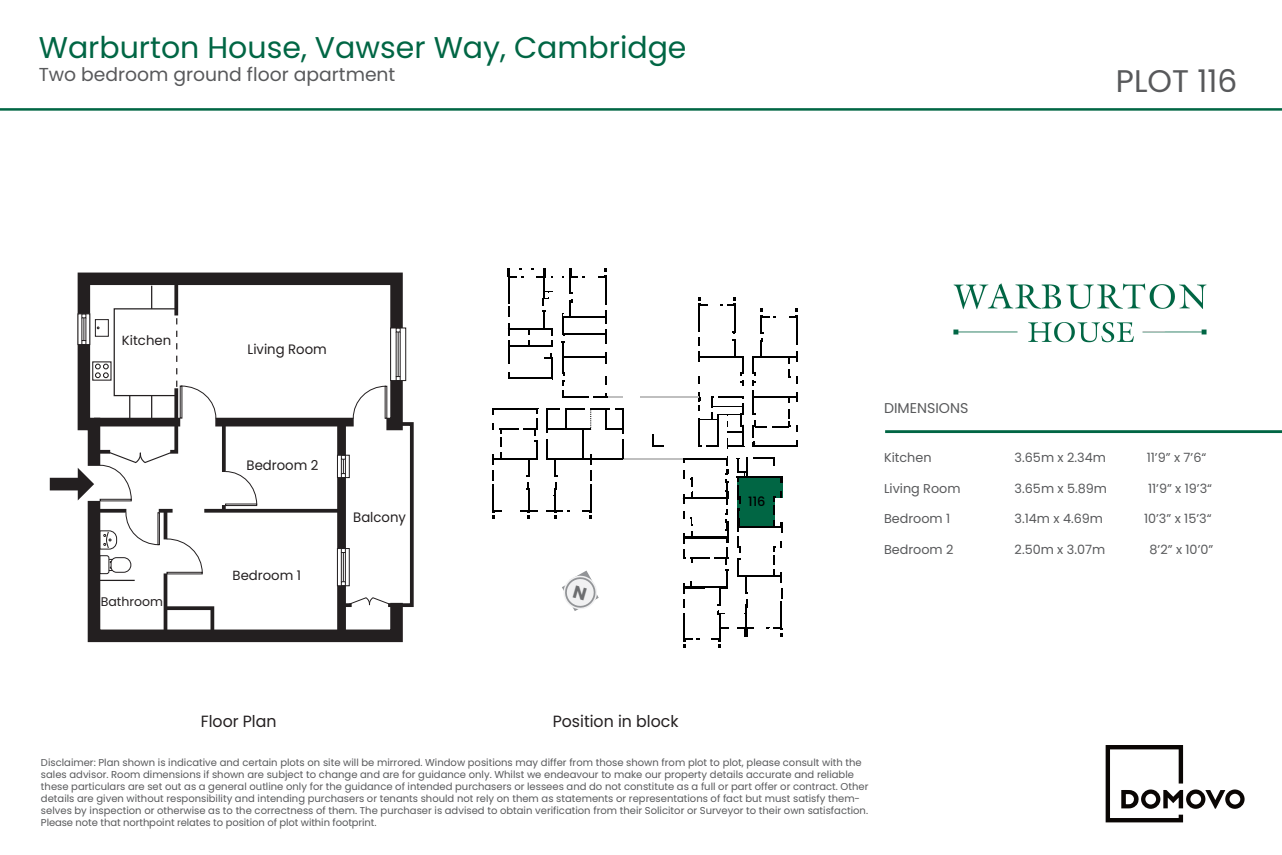
<style>
.page{position:relative;width:1282px;height:855px;background:#fff}
.page>*{position:absolute;margin:0;border:0;box-sizing:border-box;transform-origin:0 0}
.t1{font:31.25px "Poppins";color:#58595b}
.t2{font:30px "Poppins";color:#016644}
.t3{font:18.75px "Poppins";color:#58595b}
.t4{font:16.25px "Poppins";color:#231f20}
.t5{font:14.25px "Poppins";color:#58595b}
.t6{font:13.62px "Poppins";color:#231f20}
.t7{font:13.25px "Poppins";color:#231f20}
.t8{font:500 12.88px "Poppins";color:#000}
.t9{font:12.75px "Poppins";color:#58595b}
.t10{font:12.5px "Poppins";color:#231f20}
.t11{font:10px/12px "Poppins";color:#58595b}
</style>
<div class="page">
<hr style="left:0;top:108px;width:1281px;height:3px;background:#016644">
<hr style="left:885px;top:430px;width:396px;height:3px;background:#016644">
<svg style="left:1105px;top:745px;width:139px;height:77px"></svg>
<hr style="left:699px;top:356px;width:44px;height:2px;background:#000">
<svg style="left:698px;top:351px;width:2px;height:10px"></svg>
<svg style="left:698px;top:337px;width:2px;height:8px"></svg>
<hr style="left:698px;top:303px;width:2px;height:29px;background:#000">
<svg style="left:698px;top:297px;width:9px;height:9px"></svg>
<svg style="left:789px;top:308px;width:8px;height:37px"></svg>
<hr style="left:752px;top:356px;width:44px;height:2px;background:#000">
<svg style="left:788px;top:358px;width:2px;height:20px"></svg>
<svg style="left:698px;top:376px;width:2px;height:8px"></svg>
<hr style="left:507px;top:340px;width:2px;height:24px;background:#000">
<svg style="left:544px;top:354px;width:9px;height:25px"></svg>
<hr style="left:508px;top:377px;width:43px;height:2px;background:#000">
<hr style="left:580px;top:458px;width:43px;height:1px;background:#000">
<hr style="left:562px;top:317px;width:44px;height:1px;background:#000">
<svg style="left:605px;top:311px;width:2px;height:13px"></svg>
<svg style="left:605px;top:330px;width:2px;height:14px"></svg>
<svg style="left:605px;top:352px;width:2px;height:12px"></svg>
<hr style="left:563px;top:356px;width:43px;height:2px;background:#000">
<svg style="left:605px;top:376px;width:2px;height:9px"></svg>
<hr style="left:562px;top:396px;width:26px;height:2px;background:#000">
<svg style="left:546px;top:408px;width:13px;height:2px"></svg>
<hr style="left:546px;top:409px;width:2px;height:24px;background:#000">
<hr style="left:547px;top:428px;width:43px;height:2px;background:#000">
<hr style="left:564px;top:408px;width:20px;height:2px;background:#000">
<svg style="left:582px;top:454px;width:9px;height:65px"></svg>
<hr style="left:546px;top:458px;width:40px;height:1px;background:#000">
<svg style="left:546px;top:439px;width:24px;height:80px"></svg>
<svg style="left:492px;top:408px;width:46px;height:111px"></svg>
<svg style="left:598px;top:268px;width:9px;height:10px"></svg>
<hr style="left:605px;top:276px;width:2px;height:29px;background:#000">
<hr style="left:562px;top:333px;width:43px;height:1px;background:#000">
<hr style="left:562px;top:342px;width:1px;height:31px;background:#000">
<hr style="left:753px;top:396px;width:43px;height:2px;background:#000">
<svg style="left:788px;top:392px;width:9px;height:11px"></svg>
<hr style="left:752px;top:392px;width:2px;height:23px;background:#000">
<svg style="left:752px;top:308px;width:24px;height:84px"></svg>
<svg style="left:720px;top:297px;width:23px;height:89px"></svg>
<svg style="left:562px;top:372px;width:3px;height:24px"></svg>
<hr style="left:565px;top:409px;width:2px;height:20px;background:#000">
<svg style="left:752px;top:409px;width:45px;height:38px"></svg>
<hr style="left:744px;top:605px;width:2px;height:23px;background:#000">
<hr style="left:780px;top:602px;width:2px;height:27px;background:#000">
<svg style="left:766px;top:627px;width:16px;height:10px"></svg>
<svg style="left:737px;top:627px;width:17px;height:10px"></svg>
<svg style="left:736px;top:457px;width:47px;height:157px"></svg>
<hr style="left:582px;top:428px;width:2px;height:28px;background:#000">
<svg style="left:561px;top:268px;width:24px;height:78px"></svg>
<svg style="left:593px;top:394px;width:29px;height:4px"></svg>
<hr style="left:623px;top:458px;width:60px;height:1px;background:#bfbfbf">
<svg style="left:507px;top:268px;width:45px;height:79px"></svg>
<hr style="left:640px;top:396px;width:58px;height:1px;background:#bfbfbf">
<hr style="left:621px;top:408px;width:2px;height:26px;background:#000">
<hr style="left:605px;top:409px;width:2px;height:21px;background:#000">
<svg style="left:607px;top:428px;width:14px;height:2px"></svg>
<svg style="left:615px;top:408px;width:6px;height:2px"></svg>
<hr style="left:590px;top:408px;width:20px;height:2px;background:#000">
<hr style="left:621px;top:439px;width:2px;height:20px;background:#000">
<svg style="left:590px;top:410px;width:1px;height:20px"></svg>
<svg style="left:698px;top:392px;width:46px;height:56px"></svg>
<svg style="left:652px;top:435px;width:11px;height:12px"></svg>
<svg style="left:683px;top:456px;width:45px;height:192px"></svg>
<svg style="left:87px;top:501px;width:316px;height:142px"></svg>
<svg style="left:77px;top:272px;width:330px;height:155px"></svg>
<div style="left:215px;top:418px;width:138px;height:8px;background:#231f20"></div>
<div style="left:337px;top:422px;width:9px;height:214px;background:#231f20"></div>
<hr style="left:164px;top:573px;width:3px;height:59px;background:#231f20">
<svg style="left:257px;top:509px;width:81px;height:4px"></svg>
<svg style="left:162px;top:604px;width:54px;height:32px"></svg>
<hr style="left:174px;top:279px;width:4px;height:36px;background:#231f20">
<hr style="left:94px;top:580px;width:41px;height:1px;background:#231f20">
<svg style="left:338px;top:455px;width:3px;height:23px"></svg>
<svg style="left:338px;top:549px;width:3px;height:37px"></svg>
<svg style="left:50px;top:286px;width:207px;height:289px"></svg>
<svg style="left:390px;top:328px;width:16px;height:48px"></svg>
<svg style="left:396px;top:328px;width:4px;height:4px"></svg>
<svg style="left:341px;top:376px;width:73px;height:233px"></svg>
<hr style="left:398px;top:332px;width:1px;height:45px;background:#231f20">
<hr style="left:396px;top:332px;width:1px;height:45px;background:#231f20">
<hr style="left:400px;top:332px;width:1px;height:45px;background:#231f20">
<img style="left:953px;top:283px;width:254px;height:60px">
<svg style="left:562px;top:571px;width:37px;height:40px"></svg>
<h2 class="t2" style="left:39px;top:31px;width:649px">Warburton House, Vawser Way, Cambridge</h2>
<h3 class="t3" style="left:39px;top:63px;width:358px">Two bedroom ground floor apartment</h3>
<h1 class="t1" style="left:1115px;top:63px;width:123px">PLOT 116</h1>
<h3 class="t7" style="left:122px;top:332px;width:51px">Kitchen</h3>
<p class="t10" style="left:101px;top:594px;width:64px">Bathroom</p>
<h3 class="t6" style="left:247px;top:342px;width:81px">Living Room</h3>
<h3 class="t6" style="left:246px;top:458px;width:73px">Bedroom 2</h3>
<h3 class="t7" style="left:233px;top:568px;width:70px">Bedroom 1</h3>
<h3 class="t6" style="left:353px;top:509px;width:54px">Balcony</h3>
<p class="t8" style="left:748px;top:494px;width:19px">116</p>
<h3 class="t5" style="left:884px;top:400px;width:86px">DIMENSIONS</h3>
<p class="t9" style="left:884px;top:450px;width:49px">Kitchen</p>
<p class="t9" style="left:884px;top:481px;width:78px">Living Room</p>
<p class="t9" style="left:884px;top:512px;width:68px">Bedroom 1</p>
<p class="t9" style="left:884px;top:542px;width:71px">Bedroom 2</p>
<h3 class="t4" style="left:201px;top:712px;width:77px">Floor Plan</h3>
<h3 class="t4" style="left:552px;top:712px;width:127px">Position in block</h3>
<p class="t11" style="left:41px;top:756px;width:828px">Disclaimer: Plan shown is indicative and certain plots on site will be mirrored. Window positions may differ from those shown from plot to plot, please consult with the sales advisor. Room dimensions if shown are subject to change and are for guidance only. Whilst we endeavour to make our property details accurate and reliable these particulars are set out as a general outline only for the guidance of intended purchasers or lessees and do not constitute as a full or part offer or contract. Other details are given without responsibility and intending purchasers or tenants should not rely on them as statements or representations of fact but must satisfy them&shy;selves by inspection or otherwise as to the correctness of them. The purchaser is advised to obtain verification from their Solicitor or Surveyor to their own satisfaction.<br>Please note that northpoint relates to position of plot within footprint.</p>
<p class="t9" style="left:1014px;top:450px;width:93px">3.65m x 2.34m</p>
<p class="t9" style="left:1146px;top:450px;width:61px">11’9” x 7’6“</p>
<p class="t9" style="left:1014px;top:481px;width:94px">3.65m x 5.89m</p>
<p class="t9" style="left:1147px;top:481px;width:66px">11’9” x 19’3“</p>
<p class="t9" style="left:1014px;top:512px;width:90px">3.14m x 4.69m</p>
<p class="t9" style="left:1143px;top:512px;width:69px">10’3” x 15’3“</p>
<p class="t9" style="left:1014px;top:542px;width:92px">2.50m x 3.07m</p>
<p class="t9" style="left:1149px;top:542px;width:65px">8’2” x 10’0”</p>
</div>
